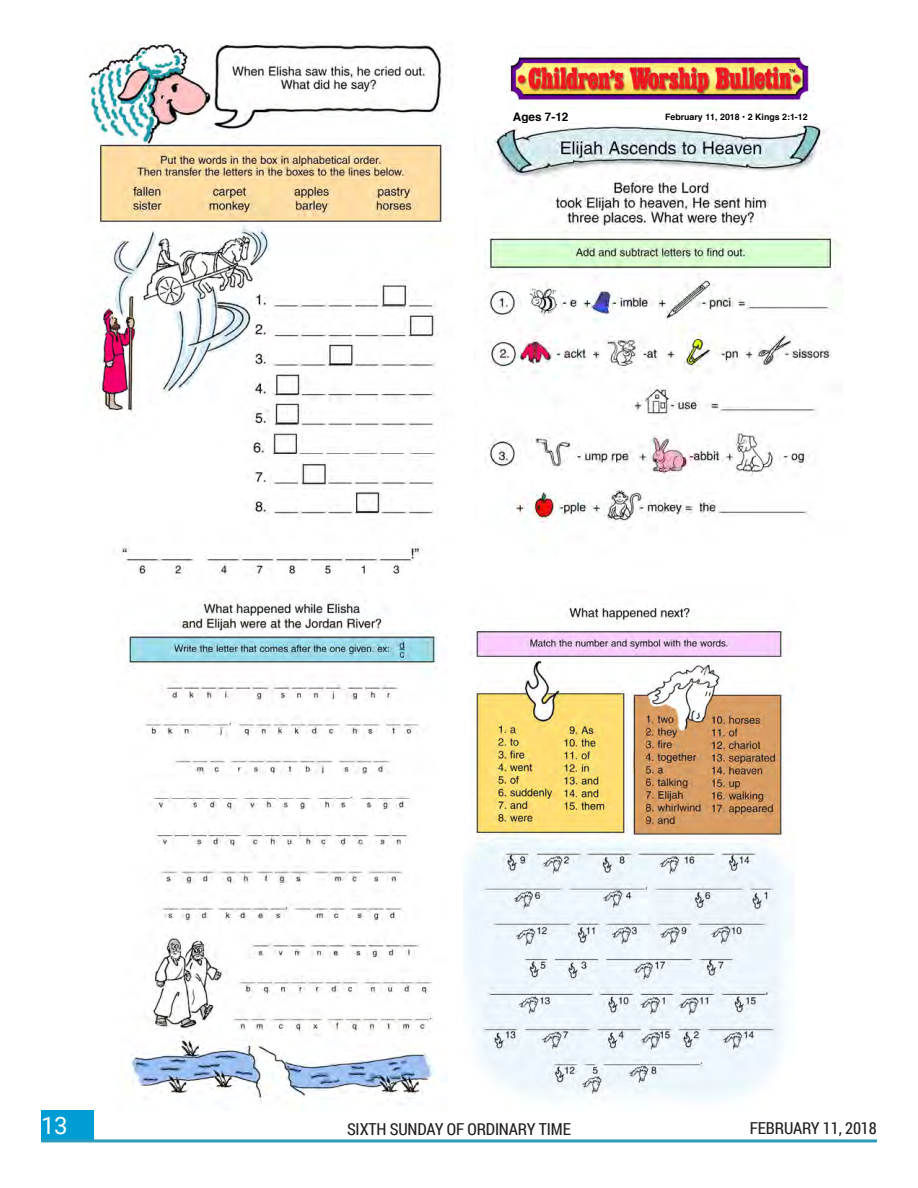
<style>
.page{position:relative;width:918px;height:1188px;background:#fff}
.page>*{position:absolute;margin:0;border:0;box-sizing:border-box;transform-origin:0 0}
.t1{font:24px "Roboto";color:#fff}
.t2{font:16.5px "Roboto Condensed";letter-spacing:-.01em;color:#231f20}
.t3{font:700 11.85px "Helvetica";color:#000}
.t4{font:700 8.85px "Helvetica";color:#000}
</style>
<div class="page">
<div style="left:41px;top:1111px;width:52px;height:29px;background:#009dd4"></div>
<hr style="left:41px;top:1139px;width:836px;height:3px;background:#2a9cba">
<img style="left:85px;top:41px;width:362px;height:538px">
<img style="left:507px;top:50px;width:307px;height:60px">
<img style="left:485px;top:124px;width:358px;height:415px">
<img style="left:127px;top:598px;width:311px;height:506px">
<img style="left:463px;top:601px;width:327px;height:500px">
<p class="t3" style="left:513px;top:107px;width:57px">Ages 7-12</p>
<p class="t4" style="left:665px;top:110px;width:144px">February 11, 2018 • 2 Kings 2:1-12</p>
<h1 class="t1" style="left:41px;top:1109px;width:28px">13</h1>
<p class="t2" style="left:347px;top:1117px;width:225px">SIXTH SUNDAY OF ORDINARY TIME</p>
<p class="t2" style="left:750px;top:1117px;width:129px">FEBRUARY 11, 2018</p>
</div>
